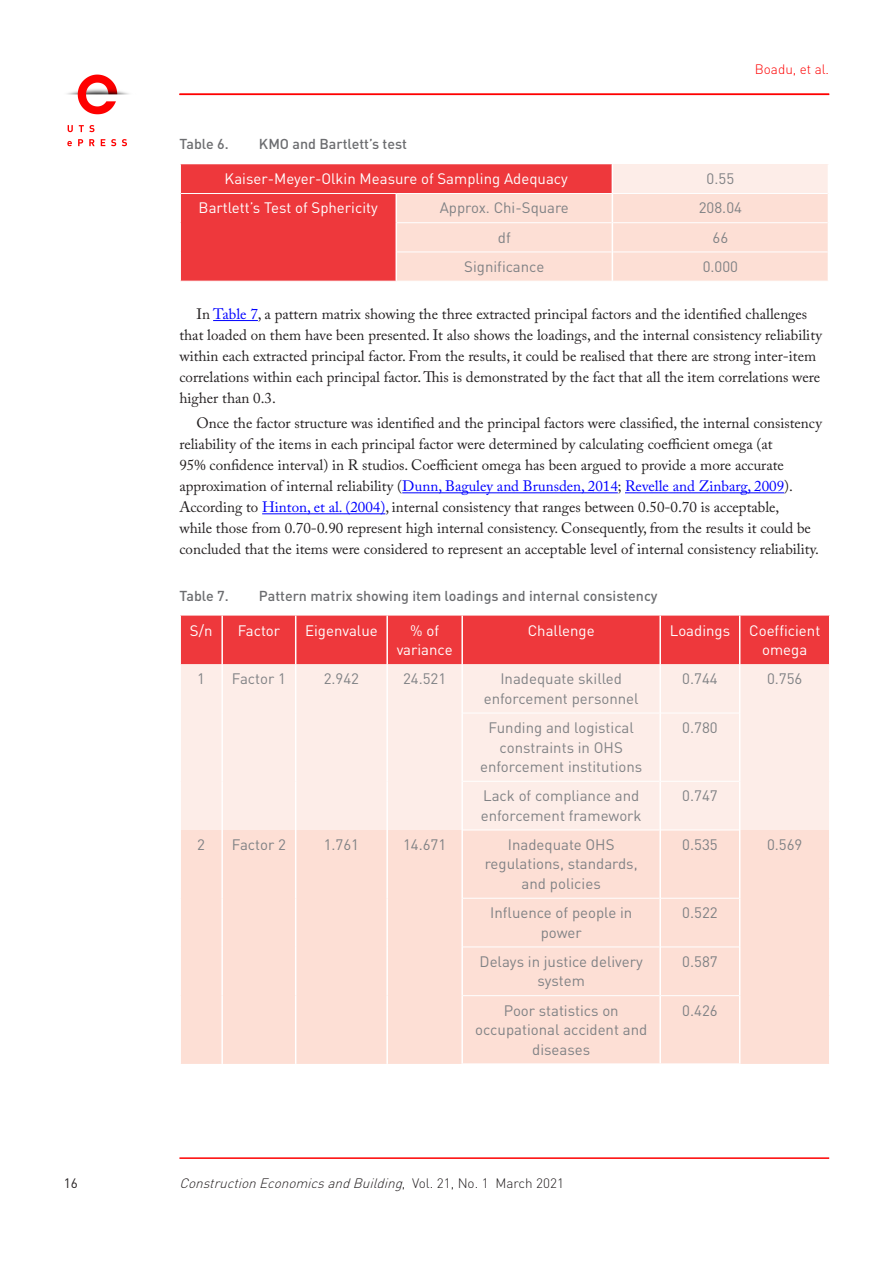
<style>
.page{position:relative;width:893px;height:1263px;background:#fff}
.page>*{position:absolute;margin:0;border:0;box-sizing:border-box;transform-origin:0 0}
.t1{font:15px/21px "Adobe Caslon Pro";color:#231f20}
.t2{font:15px/19.5px "DIN";color:#808285;text-align:center}
.t3{font:15px/19.5px "DIN";color:#fff;text-align:center}
.t4{font:500 14.25px "DIN";color:#6c6d70}
.t5{font:italic 300 13.5px "DIN Pro";color:#231f20}
.t6{font:300 13.5px "DIN Pro";color:#fe0000}
.t7{font:13.5px "DIN Pro";color:#231f20}
.s1{color:#00f}
.s2{font-style:normal}
</style>
<div class="page">
<hr style="left:213px;top:320px;width:45px;height:1px;background:#00f">
<hr style="left:402px;top:492px;width:216px;height:1px;background:#00f">
<hr style="left:625px;top:492px;width:159px;height:1px;background:#00f">
<hr style="left:262px;top:513px;width:123px;height:1px;background:#00f">
<div style="left:181px;top:164px;width:215px;height:117px;background:#ee383c"></div>
<hr style="left:181px;top:193px;width:215px;height:1px;background:#fff">
<hr style="left:395px;top:194px;width:2px;height:29px;background:#fff">
<hr style="left:395px;top:223px;width:2px;height:29px;background:#fff">
<hr style="left:395px;top:252px;width:2px;height:29px;background:#fff">
<svg style="left:396px;top:164px;width:432px;height:117px;background:#fbcec7"></svg>
<div style="left:181px;top:616px;width:648px;height:48px;background:#ee383c"></div>
<div style="left:181px;top:664px;width:648px;height:166px;background:#fdede8"></div>
<div style="left:181px;top:830px;width:648px;height:234px;background:#fddfd5"></div>
<hr style="left:221px;top:616px;width:2px;height:48px;background:#fff">
<hr style="left:295px;top:616px;width:1px;height:48px;background:#fff">
<hr style="left:386px;top:616px;width:2px;height:48px;background:#fff">
<hr style="left:461px;top:616px;width:2px;height:48px;background:#fff">
<hr style="left:659px;top:616px;width:2px;height:48px;background:#fff">
<hr style="left:739px;top:616px;width:1px;height:48px;background:#fff">
<hr style="left:463px;top:713px;width:196px;height:1px;background:#fff">
<hr style="left:661px;top:713px;width:78px;height:1px;background:#fff">
<hr style="left:463px;top:781px;width:196px;height:1px;background:#fff">
<hr style="left:661px;top:781px;width:78px;height:1px;background:#fff">
<hr style="left:463px;top:830px;width:196px;height:1px;background:#fff">
<hr style="left:661px;top:830px;width:78px;height:1px;background:#fff">
<hr style="left:463px;top:898px;width:196px;height:1px;background:#fff">
<hr style="left:661px;top:898px;width:78px;height:1px;background:#fff">
<hr style="left:463px;top:946px;width:196px;height:1px;background:#fff">
<hr style="left:661px;top:946px;width:78px;height:1px;background:#fff">
<hr style="left:463px;top:995px;width:196px;height:1px;background:#fff">
<hr style="left:661px;top:995px;width:78px;height:1px;background:#fff">
<hr style="left:461px;top:1063px;width:199px;height:1px;background:#fff">
<hr style="left:660px;top:1063px;width:80px;height:1px;background:#fff">
<hr style="left:221px;top:664px;width:2px;height:49px;background:#fff">
<hr style="left:221px;top:713px;width:2px;height:68px;background:#fff">
<hr style="left:221px;top:781px;width:2px;height:49px;background:#fff">
<hr style="left:295px;top:664px;width:1px;height:49px;background:#fff">
<hr style="left:295px;top:713px;width:1px;height:68px;background:#fff">
<hr style="left:295px;top:781px;width:1px;height:49px;background:#fff">
<hr style="left:386px;top:664px;width:2px;height:49px;background:#fff">
<hr style="left:386px;top:713px;width:2px;height:68px;background:#fff">
<hr style="left:386px;top:781px;width:2px;height:49px;background:#fff">
<hr style="left:461px;top:664px;width:2px;height:49px;background:#fff">
<hr style="left:659px;top:664px;width:2px;height:49px;background:#fff">
<hr style="left:739px;top:664px;width:1px;height:49px;background:#fff">
<hr style="left:461px;top:713px;width:2px;height:68px;background:#fff">
<hr style="left:659px;top:713px;width:2px;height:68px;background:#fff">
<hr style="left:739px;top:713px;width:1px;height:68px;background:#fff">
<hr style="left:461px;top:781px;width:2px;height:49px;background:#fff">
<hr style="left:659px;top:781px;width:2px;height:49px;background:#fff">
<hr style="left:739px;top:781px;width:1px;height:49px;background:#fff">
<hr style="left:221px;top:830px;width:2px;height:68px;background:#fff">
<hr style="left:221px;top:898px;width:2px;height:49px;background:#fff">
<hr style="left:221px;top:947px;width:2px;height:49px;background:#fff">
<hr style="left:221px;top:996px;width:2px;height:68px;background:#fff">
<hr style="left:295px;top:830px;width:1px;height:68px;background:#fff">
<hr style="left:295px;top:898px;width:1px;height:49px;background:#fff">
<hr style="left:295px;top:947px;width:1px;height:49px;background:#fff">
<hr style="left:295px;top:996px;width:1px;height:68px;background:#fff">
<hr style="left:386px;top:830px;width:2px;height:68px;background:#fff">
<hr style="left:386px;top:898px;width:2px;height:49px;background:#fff">
<hr style="left:386px;top:947px;width:2px;height:49px;background:#fff">
<hr style="left:386px;top:996px;width:2px;height:68px;background:#fff">
<hr style="left:461px;top:830px;width:2px;height:68px;background:#fff">
<hr style="left:659px;top:830px;width:2px;height:68px;background:#fff">
<hr style="left:739px;top:830px;width:1px;height:68px;background:#fff">
<hr style="left:461px;top:898px;width:2px;height:49px;background:#fff">
<hr style="left:659px;top:898px;width:2px;height:49px;background:#fff">
<hr style="left:739px;top:898px;width:1px;height:49px;background:#fff">
<hr style="left:461px;top:947px;width:2px;height:49px;background:#fff">
<hr style="left:659px;top:947px;width:2px;height:49px;background:#fff">
<hr style="left:739px;top:947px;width:1px;height:49px;background:#fff">
<hr style="left:461px;top:996px;width:2px;height:67px;background:#fff">
<hr style="left:659px;top:996px;width:2px;height:67px;background:#fff">
<hr style="left:739px;top:996px;width:1px;height:67px;background:#fff">
<img style="left:67px;top:74px;width:62px;height:73px">
<hr style="left:179px;top:94px;width:650px;height:1px;background:#fe0000">
<hr style="left:179px;top:1157px;width:650px;height:2px;background:#fe0000">
<p class="t6" style="left:755px;top:60px;width:76px">Boadu, et al.</p>
<p class="t4" style="left:179px;top:135px;width:51px">Table 6.</p>
<p class="t4" style="left:259px;top:135px;width:150px">KMO and Bartlett’s test</p>
<p class="t3" style="left:225px;top:169px;width:345px">Kaiser-Meyer-Olkin Measure of Sampling Adequacy</p>
<p class="t2" style="left:707px;top:169px;width:29px">0.55</p>
<p class="t3" style="left:199px;top:199px;width:181px">Bartlett’s Test of Sphericity</p>
<p class="t2" style="left:440px;top:199px;width:131px">Approx. Chi-Square</p>
<p class="t2" style="left:699px;top:199px;width:45px">208.04</p>
<p class="t2" style="left:498px;top:228px;width:14px">df</p>
<p class="t2" style="left:713px;top:228px;width:17px">66</p>
<p class="t2" style="left:464px;top:257px;width:82px">Significance</p>
<p class="t2" style="left:703px;top:257px;width:37px">0.000</p>
<p class="t1" style="left:179px;top:303px;width:644px;text-indent:17px">In <span class="s1">Table 7</span>, a pattern matrix showing the three extracted principal factors and the identified challenges that loaded on them have been presented. It also shows the loadings, and the internal consistency reliability within each extracted principal factor. From the results, it could be realised that there are strong inter-item correlations within each principal factor. This is demonstrated by the fact that all the item correlations were higher than 0.3.</p>
<p class="t1" style="left:179px;top:413px;width:644px;text-indent:17px">Once the factor structure was identified and the principal factors were classified, the internal consistency reliability of the items in each principal factor were determined by calculating coefficient omega (at<br>95% confidence interval) in R studios. Coefficient omega has been argued to provide a more accurate approximation of internal reliability (<span class="s1">Dunn, Baguley and Brunsden, 2014</span>; <span class="s1">Revelle and Zinbarg, 2009</span>).<br>According to <span class="s1">Hinton, et al. (2004)</span>, internal consistency that ranges between 0.50-0.70 is acceptable,<br>while those from 0.70-0.90 represent high internal consistency. Consequently, from the results it could be concluded that the items were considered to represent an acceptable level of internal consistency reliability.</p>
<p class="t4" style="left:179px;top:586px;width:51px">Table 7.</p>
<p class="t4" style="left:259px;top:586px;width:400px">Pattern matrix showing item loadings and internal consistency</p>
<p class="t3" style="left:190px;top:621px;width:24px">S/n</p>
<p class="t3" style="left:238px;top:621px;width:44px">Factor</p>
<p class="t3" style="left:305px;top:621px;width:74px">Eigenvalue</p>
<p class="t3" style="left:397px;top:621px;width:57px">% of variance</p>
<p class="t3" style="left:528px;top:621px;width:68px">Challenge</p>
<p class="t3" style="left:670px;top:621px;width:62px">Loadings</p>
<p class="t3" style="left:749px;top:621px;width:73px">Coefficient omega</p>
<p class="t2" style="left:197px;top:669px;width:9px">1</p>
<p class="t2" style="left:232px;top:669px;width:56px">Factor 1</p>
<p class="t2" style="left:324px;top:669px;width:37px">2.942</p>
<p class="t2" style="left:403px;top:669px;width:45px">24.521</p>
<p class="t2" style="left:484px;top:669px;width:156px">Inadequate skilled enforcement personnel</p>
<p class="t2" style="left:682px;top:669px;width:37px">0.744</p>
<p class="t2" style="left:767px;top:669px;width:37px">0.756</p>
<p class="t2" style="left:480px;top:718px;width:164px">Funding and logistical constraints in OHS enforcement institutions</p>
<p class="t2" style="left:682px;top:718px;width:37px">0.780</p>
<p class="t2" style="left:481px;top:786px;width:162px;text-align:left">Lack of compliance and enforcement framework</p>
<p class="t2" style="left:682px;top:786px;width:37px">0.747</p>
<p class="t2" style="left:197px;top:835px;width:9px">2</p>
<p class="t2" style="left:232px;top:835px;width:56px">Factor 2</p>
<p class="t2" style="left:324px;top:835px;width:37px">1.761</p>
<p class="t2" style="left:403px;top:835px;width:45px">14.671</p>
<p class="t2" style="left:485px;top:835px;width:154px">Inadequate OHS regulations, standards, and policies</p>
<p class="t2" style="left:682px;top:835px;width:37px">0.535</p>
<p class="t2" style="left:767px;top:835px;width:37px">0.569</p>
<p class="t2" style="left:490px;top:903px;width:144px">Influence of people in power</p>
<p class="t2" style="left:682px;top:903px;width:37px">0.522</p>
<p class="t2" style="left:480px;top:952px;width:165px">Delays in justice delivery system</p>
<p class="t2" style="left:682px;top:952px;width:37px">0.587</p>
<p class="t2" style="left:475px;top:1001px;width:174px">Poor statistics on occupational accident and diseases</p>
<p class="t2" style="left:682px;top:1001px;width:37px">0.426</p>
<p class="t7" style="left:64px;top:1174px;width:16px">16</p>
<p class="t5" style="left:179px;top:1174px;width:386px">ConstructionEconomicsandBuilding<span class="s2">, Vo l . 2 1 , N o . 1 M a rc h 2 0 2 1</span></p>
</div>
